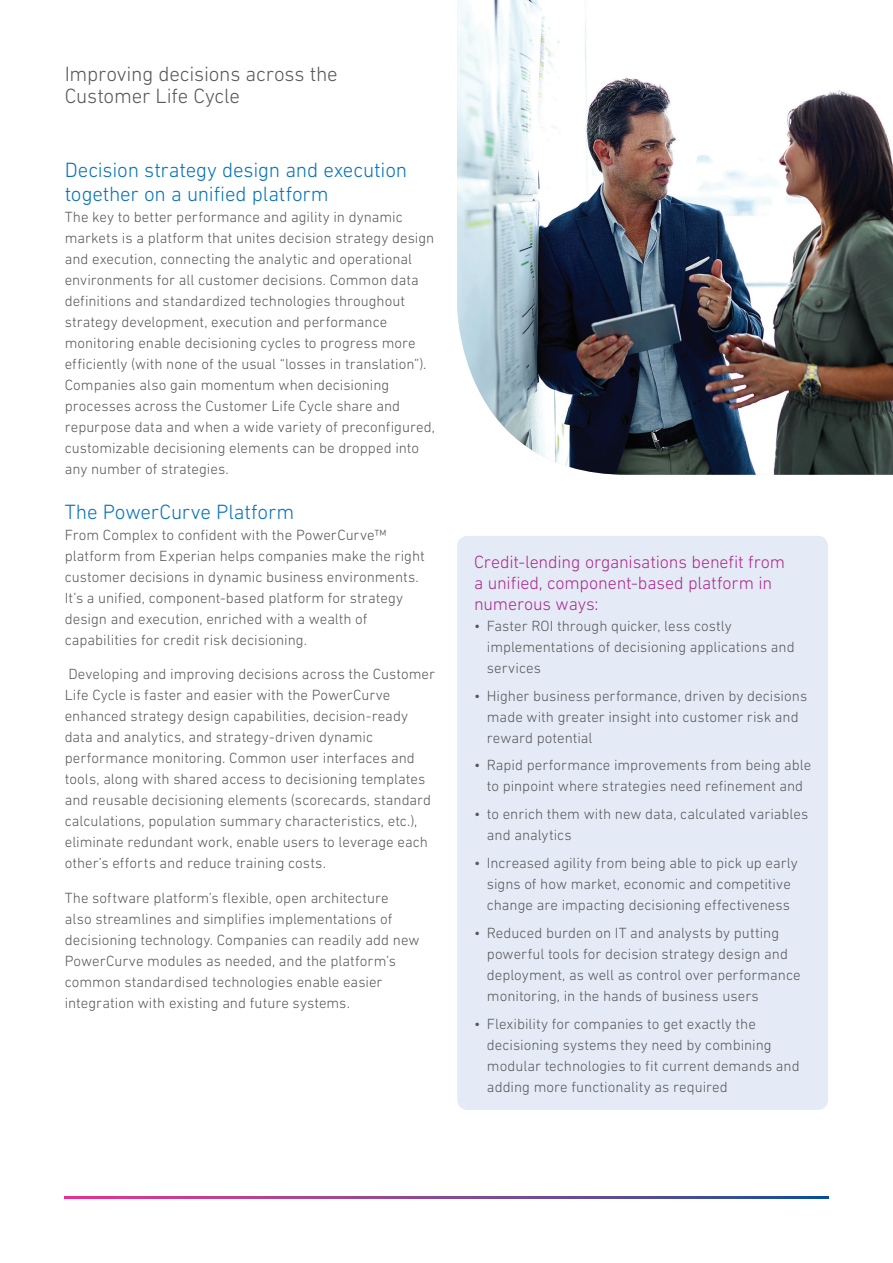
<style>
.page{position:relative;width:893px;height:1263px;background:#fff}
.page>*{position:absolute;margin:0;border:0;box-sizing:border-box;transform-origin:0 0}
.t1{font:300 21px/24px "DIN Next W1 G";letter-spacing:-.01em;color:#0773bb}
.t2{font:300 21px/22.5px "DIN Next W1 G";letter-spacing:-.01em;color:#57585a}
.t3{font:300 18px/21px "DIN Next W1 G";letter-spacing:-.01em;color:#ac2b91}
.t4{font:300 15px/21px "DIN Next W1 G";color:#57585a}
</style>
<div class="page">
<svg style="left:65px;top:1197px;width:763px;height:1px"></svg>
<div style="left:457px;top:536px;width:371px;height:574px;background:#e5ebf6;border-radius:11px"></div>
<img style="left:457px;top:0;width:436px;height:475px">
<h1 class="t2" style="left:65px;top:62px;width:274px">Improving decisions across the<br>Customer Life Cycle</h1>
<h1 class="t1" style="left:65px;top:158px;width:344px">Decision strategy design and execution together on a unified platform</h1>
<p class="t4" style="left:65px;top:207px;width:372px">The key to better performance and agility in dynamic markets is a platform that unites decision strategy design and execution, connecting the analytic and operational environments for all customer decisions. Common data definitions and standardized technologies throughout strategy development, execution and performance monitoring enable decisioning cycles to progress more efficiently (with none of the usual “losses in translation”).<br>Companies also gain momentum when decisioning processes across the Customer Life Cycle share and repurpose data and when a wide variety of preconfigured, customizable decisioning elements can be dropped into any number of strategies.</p>
<h1 class="t1" style="left:65px;top:499px;width:231px">The PowerCurve Platform</h1>
<p class="t4" style="left:65px;top:524px;width:361px">From Complex to confident with the PowerCurve™ platform from Experian helps companies make the right customer decisions in dynamic business environments.<br>It’s a unified, component-based platform for strategy design and execution, enriched with a wealth of capabilities for credit risk decisioning.</p>
<p class="t4" style="left:65px;top:664px;width:372px">Developing and improving decisions across the Customer Life Cycle is faster and easier with the PowerCurve enhanced strategy design capabilities, decision-ready data and analytics, and strategy-driven dynamic performance monitoring. Common user interfaces and tools, along with shared access to decisioning templates and reusable decisioning elements (scorecards, standard calculations, population summary characteristics, etc.), eliminate redundant work, enable users to leverage each other’s efforts and reduce training costs.</p>
<p class="t4" style="left:65px;top:887px;width:356px">The software platform’s flexible, open architecture<br>also streamlines and simplifies implementations of decisioning technology. Companies can readily add new PowerCurve modules as needed, and the platform’s common standardised technologies enable easier integration with existing and future systems.</p>
<p class="t3" style="left:474px;top:551px;width:312px">Credit-lending organisations benefit from a unified, component-based platform in numerous ways:</p>
<p class="t4" style="left:487px;top:615px;width:309px;text-indent:-13px">• Faster ROI through quicker, less costly implementations of decisioning applications and services</p>
<p class="t4" style="left:487px;top:685px;width:322px;text-indent:-13px">• Higher business performance, driven by decisions made with greater insight into customer risk and reward potential</p>
<p class="t4" style="left:474px;top:755px;width:339px;text-align:center">• Rapid performance improvements from being able to pinpoint where strategies need refinement and</p>
<p class="t4" style="left:487px;top:803px;width:323px;text-indent:-13px">• to enrich them with new data, calculated variables and analytics</p>
<p class="t4" style="left:474px;top:852px;width:325px;text-align:center">• Increased agility from being able to pick up early signs of how market, economic and competitive change are impacting decisioning effectiveness</p>
<p class="t4" style="left:487px;top:922px;width:315px;text-indent:-13px">• Reduced burden on IT and analysts by putting powerful tools for decision strategy design and deployment, as well as control over performance monitoring, in the hands of business users</p>
<p class="t4" style="left:487px;top:1013px;width:314px;text-indent:-13px">• Flexibility for companies to get exactly the decisioning systems they need by combining modular technologies to fit current demands and adding more functionality as required</p>
</div>
